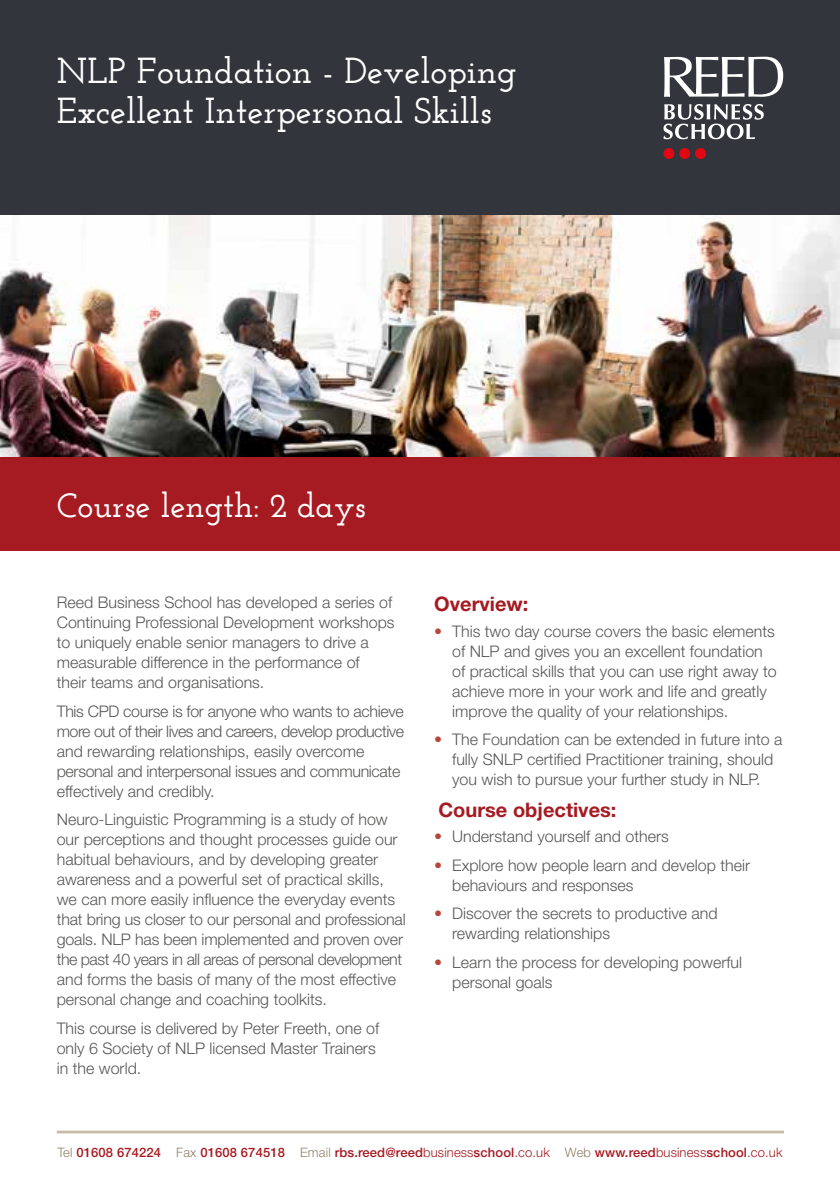
<style>
.page{position:relative;width:840px;height:1191px;background:#fff}
.page>*{position:absolute;margin:0;border:0;box-sizing:border-box;transform-origin:0 0}
.t1{font:600 36px/40px "Josefin Slab";color:#fff}
.t2{font:600 34px "Josefin Slab";color:#fff}
.t3{font:700 20px "Helvetica Neue";color:#a61a21}
.t4{font:300 16px/20px "Helvetica Neue";color:#575756}
.t5{font:300 16px/20px "Helvetica Neue";letter-spacing:-.02em;color:#575756}
.t6{font:500 13px "Helvetica Neue";letter-spacing:.01em;color:#a61a21}
.s1{color:#b6473d}
.s2{font-weight:300;color:#908168}
.s3{font-weight:300}
</style>
<div class="page">
<hr style="left:57px;top:1130px;width:726px;height:3px;background:#cabba8">
<div style="left:0;top:456px;width:839px;height:95px;background:#a61a21"></div>
<div style="left:0;top:0;width:839px;height:216px;background:#32363c"></div>
<svg style="left:664px;top:57px;width:118px;height:40px"></svg>
<div style="left:663px;top:148px;width:11px;height:11px;background:#e30613;border-radius:50%"></div>
<svg style="left:678px;top:148px;width:11px;height:11px"></svg>
<div style="left:694px;top:148px;width:11px;height:11px;background:#e30613;border-radius:50%"></div>
<svg style="left:663px;top:104px;width:100px;height:35px"></svg>
<img style="left:0;top:216px;width:839px;height:240px">
<h1 class="t1" style="left:57px;top:50px;width:461px">NLP Foundation - Developing<br>Excellent Interpersonal Skills</h1>
<h2 class="t2" style="left:57px;top:485px;width:310px">Course length: 2 days</h2>
<p class="t4" style="left:57px;top:592px;width:339px">Reed Business School has developed a series of Continuing Professional Development workshops to uniquely enable senior managers to drive a measurable difference in the performance of<br>their teams and organisations.</p>
<p class="t5" style="left:57px;top:700px;width:348px">This CPD course is for anyone who wants to achieve more out of their lives and careers, develop productive and rewarding relationships, easily overcome personal and interpersonal issues and communicate effectively and credibly.</p>
<p class="t4" style="left:57px;top:809px;width:350px">Neuro-Linguistic Programming is a study of how our perceptions and thought processes guide our habitual behaviours, and by developing greater awareness and a powerful set of practical skills, we can more easily influence the everyday events that bring us closer to our personal and professional goals. NLP has been implemented and proven over the past 40 years in all areas of personal development and forms the basis of many of the most effective personal change and coaching toolkits.</p>
<p class="t4" style="left:57px;top:1017px;width:324px">This course is delivered by Peter Freeth, one of only 6 Society of NLP licensed Master Trainers in the world.</p>
<p class="t3" style="left:434px;top:591px;width:96px">Overview:</p>
<p class="t4" style="left:452px;top:621px;width:326px;text-indent:-18px"><span class="s1">•</span> This two day course covers the basic elements of NLP and gives you an excellent foundation of practical skills that you can use right away to achieve more in your work and life and greatly improve the quality of your relationships.</p>
<p class="t4" style="left:434px;top:729px;width:349px;text-align:center"><span class="s1">•</span> The Foundation can be extended in future into a fully SNLP certified Practitioner training, should you wish to pursue your further study in NLP.</p>
<p class="t3" style="left:438px;top:797px;width:179px">Course objectives:</p>
<p class="t4" style="left:434px;top:826px;width:236px"><span class="s1">•</span> Understand yourself and others</p>
<p class="t4" style="left:452px;top:855px;width:299px;text-indent:-18px"><span class="s1">•</span> Explore how people learn and develop their behaviours and responses</p>
<p class="t4" style="left:452px;top:903px;width:267px;text-indent:-18px"><span class="s1">•</span> Discover the secrets to productive and rewarding relationships</p>
<p class="t4" style="left:452px;top:952px;width:291px;text-indent:-18px"><span class="s1">•</span> Learn the process for developing powerful personal goals</p>
<p class="t6" style="left:57px;top:1144px;width:726px"><span class="s2">Tel</span> 01608 674224 <span class="s2">Fax</span> 01608 674518 <span class="s2">Email</span> rbs.reed@reed<span class="s3">business</span>school<span class="s3">.co.uk</span> <span class="s2">Web</span> www.reed<span class="s3">business</span>school<span class="s3">.co.uk</span></p>
</div>
